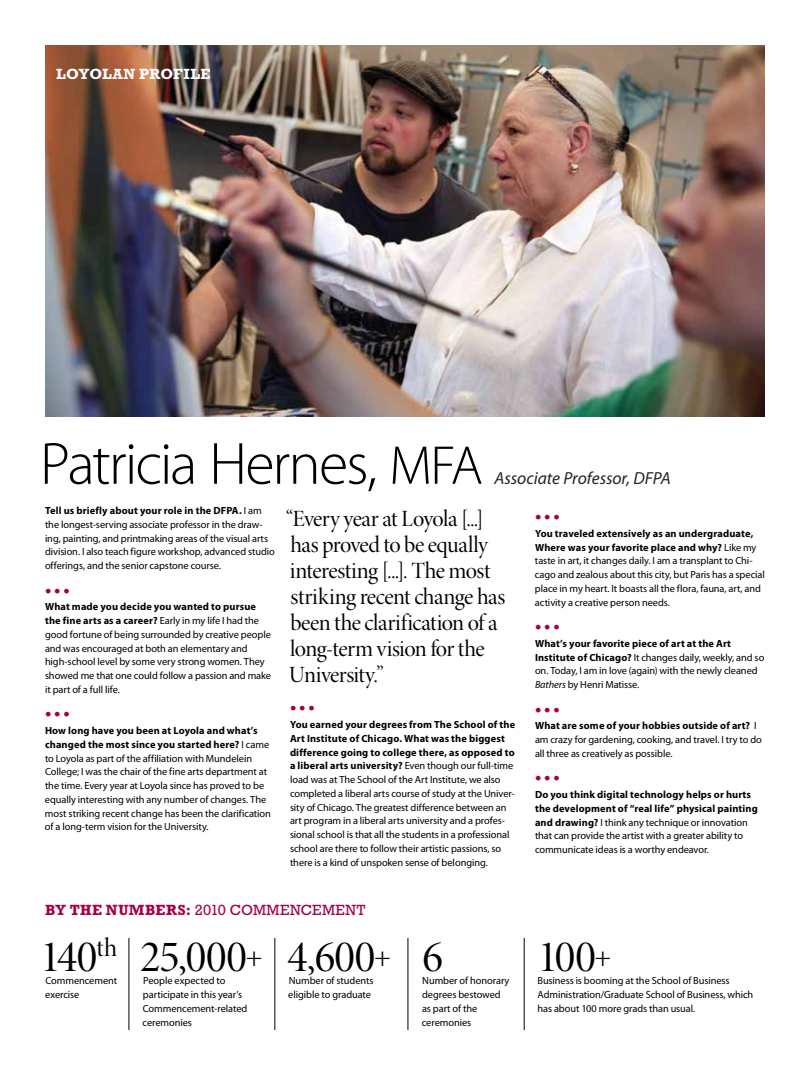
<style>
.page{position:relative;width:810px;height:1080px;background:#fff}
.page>*{position:absolute;margin:0;border:0;box-sizing:border-box;transform-origin:0 0}
.t1{font:300 60px "Myriad Pro";letter-spacing:-.035em;color:#000}
.t2{font:45px "Minion Pro Disp";letter-spacing:-.015em;color:#000}
.t3{font:23.38px/26.1px "Minion Pro Disp";letter-spacing:-.02em;color:#000}
.t4{font:22.5px "Myriad Pro";color:#a30046}
.t5{font:italic 17.5px "Myriad Pro";letter-spacing:-.005em;color:#242424}
.t6{font:15px "Rockwell Std";letter-spacing:.02em;color:#a30046}
.t7{font:700 15px "Rockwell Std";color:#fff}
.t8{font:700 15px "Rockwell Std";color:#a30046}
.t9{font:10.38px/13.8px "Myriad Pro";letter-spacing:-.01em;color:#000}
.s1{font-size:55px}
.s2{font-weight:700}
.s3{font-style:italic}
.s4{font-size:32.5px}
</style>
<div class="page">
<img style="left:45px;top:45px;width:720px;height:371px">
<hr style="left:129px;top:938px;width:1px;height:92px;background:#000">
<hr style="left:275px;top:938px;width:1px;height:92px;background:#000">
<hr style="left:408px;top:938px;width:1px;height:92px;background:#000">
<hr style="left:524px;top:938px;width:1px;height:92px;background:#000">
<h3 class="t7" style="left:56px;top:65px;width:13px">LOYOLAN</h3>
<h3 class="t7" style="left:139px;top:65px;width:32px">PROFILE</h3>
<h1 class="t1" style="left:40px;top:431px;width:444px">Patricia Hernes, <span class="s1">MFA</span></h1>
<h3 class="t5" style="left:494px;top:468px;width:178px">Associate Professor, DFPA</h3>
<h3 class="t3" style="left:286px;top:506px;width:221px">“Every year at Loyola [...] has proved to be equally interesting [...]. The most striking recent change has been the clarification of a long-term vision for the<br>University.”</h3>
<p class="t9" style="left:45px;top:504px;width:231px"><span class="s2">Tell us briefly about your role in the DFPA.</span> I am the longest-serving associate professor in the draw&shy;ing, painting, and printmaking areas of the visual arts division. I also teach figure workshop, advanced studio offerings, and the senior capstone course.</p>
<h3 class="t4" style="left:45px;top:577px;width:26px">•••</h3>
<p class="t9" style="left:45px;top:600px;width:228px"><span class="s2">What made you decide you wanted to pursue the fine arts as a career?</span> Early in my life I had the good fortune of being surrounded by creative people and was encouraged at both an elementary and high-school level by some very strong women. They showed me that one could follow a passion and make it part of a full life.</p>
<h3 class="t4" style="left:45px;top:700px;width:26px">•••</h3>
<p class="t9" style="left:45px;top:724px;width:227px"><span class="s2">How long have you been at Loyola and what’s changed the most since you started here?</span> I came to Loyola as part of the affiliation with Mundelein College; I was the chair of the fine arts department at the time. Every year at Loyola since has proved to be equally interesting with any number of changes. The most striking recent change has been the clarification of a long-term vision for the University.</p>
<h3 class="t4" style="left:535px;top:503px;width:26px">•••</h3>
<p class="t9" style="left:535px;top:527px;width:231px"><span class="s2">You traveled extensively as an undergraduate, Where was your favorite place and why?</span> Like my taste in art, it changes daily. I am a transplant to Chi&shy;cago and zealous about this city, but Paris has a special place in my heart. It boasts all the flora, fauna, art, and activity a creative person needs.</p>
<h3 class="t4" style="left:535px;top:613px;width:26px">•••</h3>
<p class="t9" style="left:535px;top:637px;width:231px"><span class="s2">What’s your favorite piece of art at the Art Institute of Chicago?</span> It changes daily, weekly, and so on. Today, I am in love (again) with the newly cleaned <span class="s3">Bathers</span> by H enri Matisse.</p>
<h3 class="t4" style="left:535px;top:696px;width:26px">•••</h3>
<p class="t9" style="left:535px;top:719px;width:228px"><span class="s2">What are some of your hobbies outside of art?</span> I am crazy for gardening, cooking, and travel. I try to do all three as creatively as possible.</p>
<h3 class="t4" style="left:535px;top:765px;width:26px">•••</h3>
<p class="t9" style="left:535px;top:788px;width:224px"><span class="s2">Do you think digital technology helps or hurts the development of “real life” physical painting and drawing?</span> I think any technique or innovation that can provide the artist with a greater ability to communicate ideas is a worthy endeavor.</p>
<h3 class="t4" style="left:290px;top:695px;width:26px">•••</h3>
<p class="t9" style="left:290px;top:718px;width:227px"><span class="s2">You earned your degrees from The School of the Art Institute of Chicago. What was the biggest difference going to college there, as opposed to a liberal arts university?</span> Even though our full-time load was at The School of the Art Institute, we also completed a liberal arts course of study at the Univer&shy;sity of Chicago. The greatest difference between an art program in a liberal arts university and a profes&shy;sional school is that all the students in a professional school are there to follow their artistic passions, so there is a kind of unspoken sense of belonging.</p>
<h3 class="t8" style="left:45px;top:901px;width:74px">BY THE NUMBE</h3>
<h3 class="t6" style="left:166px;top:901px;width:201px"><span class="s2">RS:</span> 2010 COMMENCEMENT</h3>
<h2 class="t2" style="left:40px;top:929px;width:79px">140<sup>th</sup></h2>
<p class="t9" style="left:45px;top:974px;width:74px">Commencement exercise</p>
<h2 class="t2" style="left:140px;top:929px;width:124px">25,000<span class="s4">+</span></h2>
<p class="t9" style="left:143px;top:974px;width:106px">People expected to participate in this year’s<br>Commencement-related ceremonies</p>
<h2 class="t2" style="left:287px;top:929px;width:105px">4,600<span class="s4">+</span></h2>
<p class="t9" style="left:288px;top:974px;width:87px">Number of students eligible to graduate</p>
<h2 class="t2" style="left:422px;top:929px;width:22px">6</h2>
<p class="t9" style="left:422px;top:974px;width:89px">Number of honorary degrees bestowed as part of the ceremonies</p>
<h2 class="t2" style="left:538px;top:929px;width:75px">100<span class="s4">+</span></h2>
<p class="t9" style="left:538px;top:974px;width:217px">Business is booming at the School of Business<br>Administration/Graduate School of Business, which has about 100 more grads than usual.</p>
</div>
